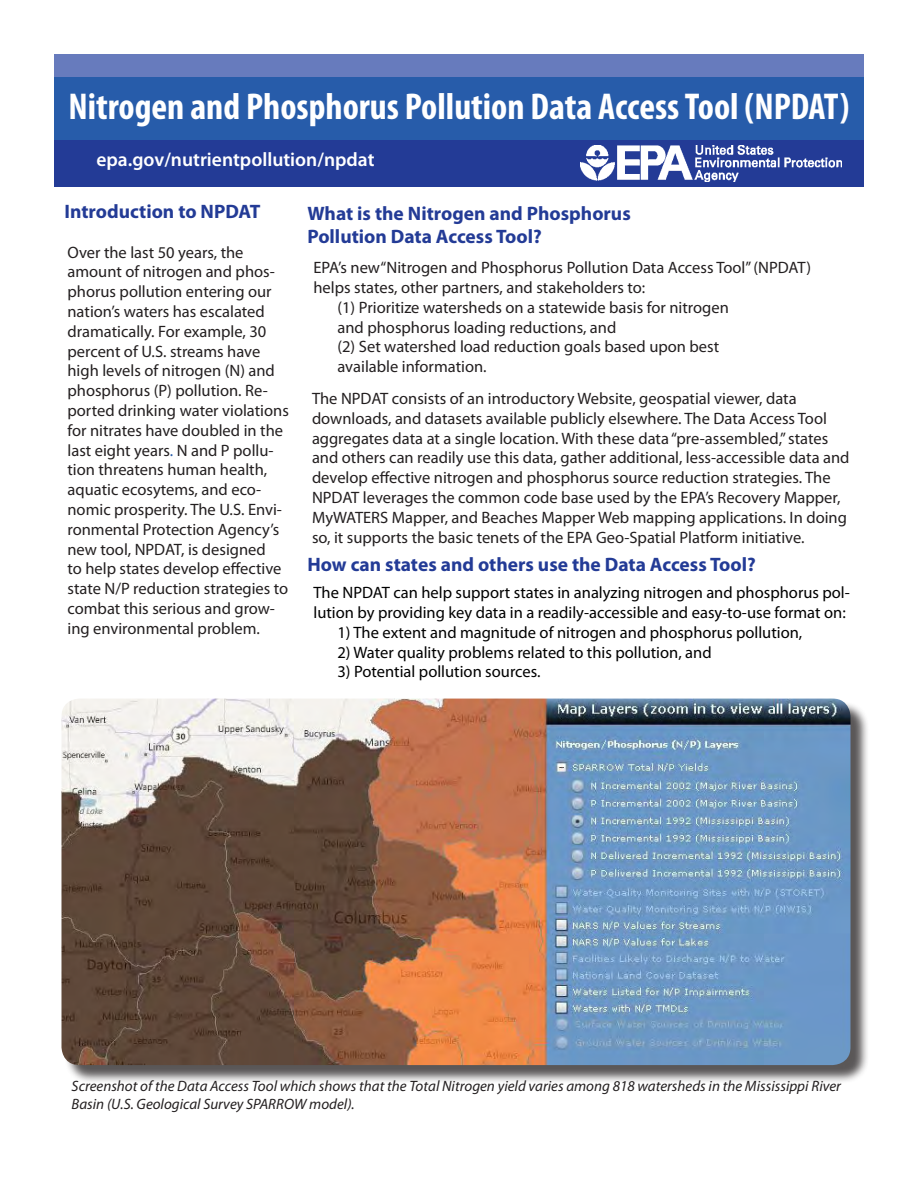
<style>
.page{position:relative;width:918px;height:1188px;background:#fff}
.page>*{position:absolute;margin:0;border:0;box-sizing:border-box;transform-origin:0 0}
.t1{font:700 condensed 37.5px "Myriad Pro";color:#fff}
.t2{font:700 19.5px "Myriad Pro";color:#233b96}
.t3{font:600 19.5px "Myriad Pro";color:#fff}
.t4{font:16.5px/19.8px "Myriad Pro";color:#231f20}
.t5{font:16.5px/19.8px "Myriad Pro";color:#000}
.t6{font:italic 15px/18px "Myriad Pro";color:#231f20}
.s1{color:#275caa}
</style>
<div class="page">
<div style="left:54px;top:76px;width:810px;height:73px;background:#275caa"></div>
<div style="left:54px;top:140px;width:810px;height:47px;background:#233b96"></div>
<div style="left:54px;top:54px;width:810px;height:22px;background:#677bbd"></div>
<img style="left:580px;top:146px;width:262px;height:36px">
<div style="left:64px;top:701px;width:805px;height:383px;background:#231f20;opacity:.75"></div>
<img style="left:61px;top:699px;width:789px;height:366px">
<p class="t1" style="left:68px;top:83px;width:783px">Nitrogen and Phosphorus Pollution Data Access Tool (NPDAT)</p>
<p class="t3" style="left:96px;top:147px;width:280px">epa.gov/nutrientpollution/npdat</p>
<p class="t2" style="left:307px;top:200px;width:325px">What is the Nitrogen and Phosphorus</p>
<p class="t2" style="left:307px;top:224px;width:236px">Pollution Data Access Tool?</p>
<p class="t4" style="left:314px;top:258px;width:499px">EPA’s new“Nitrogen and Phosphorus Pollution Data Access Tool” (NPDAT) helps states, other partners, and stakeholders to:</p>
<p class="t4" style="left:338px;top:297px;width:393px">(1) Prioritize watersheds on a statewide basis for nitrogen and phosphorus loading reductions, and<br>(2) Set watershed load reduction goals based upon best available information.</p>
<p class="t4" style="left:312px;top:388px;width:539px">The NPDAT consists of an introductory Website, geospatial viewer, data downloads, and datasets available publicly elsewhere. The Data Access Tool aggregates data at a single location. With these data “pre-assembled,” states and others can readily use this data, gather additional, less-accessible data and develop effective nitrogen and phosphorus source reduction strategies. The NPDAT leverages the common code base used by the EPA’s Recovery Mapper, MyWATERS Mapper, and Beaches Mapper Web mapping applications. In doing so, it supports the basic tenets of the EPA Geo-Spatial Platform initiative.</p>
<p class="t2" style="left:308px;top:552px;width:450px">How can states and others use the Data Access Tool?</p>
<p class="t5" style="left:314px;top:582px;width:538px">The NPDAT can help support states in analyzing nitrogen and phosphorus pol&shy;lution by providing key data in a readily-accessible and easy-to-use format on:</p>
<p class="t5" style="left:338px;top:622px;width:466px">1) The extent and magnitude of nitrogen and phosphorus pollution,</p>
<p class="t5" style="left:338px;top:642px;width:376px">2) Water quality problems related to this pollution, and</p>
<p class="t5" style="left:338px;top:662px;width:205px">3) Potential pollution sources.</p>
<p class="t2" style="left:64px;top:199px;width:198px">Introduction to NPDAT</p>
<p class="t4" style="left:67px;top:242px;width:223px">Over the last 50 years, the amount of nitrogen and phos&shy;phorus pollution entering our nation’s waters has escalated dramatically. For example, 30 percent of U.S. streams have high levels of nitrogen (N) and phosphorus (P) pollution. Re&shy;ported drinking water violations for nitrates have doubled in the last eight years<span class="s1">.</span> N and P pollu&shy;tion threatens human health, aquatic ecosytems, and eco&shy;nomic prosperity. The U.S. Envi&shy;ronmental Protection Agency’s new tool, NPDAT, is designed<br>to help states develop effective state N/P reduction strategies to combat this serious and grow&shy;ing environmental problem.</p>
<p class="t6" style="left:72px;top:1077px;width:771px">Screenshot of the Data Access Tool which shows that the Total Nitrogen yield varies among 818 watersheds in the Mississippi River<br>Basin (U.S. Geological Survey SPARROW model).</p>
</div>
